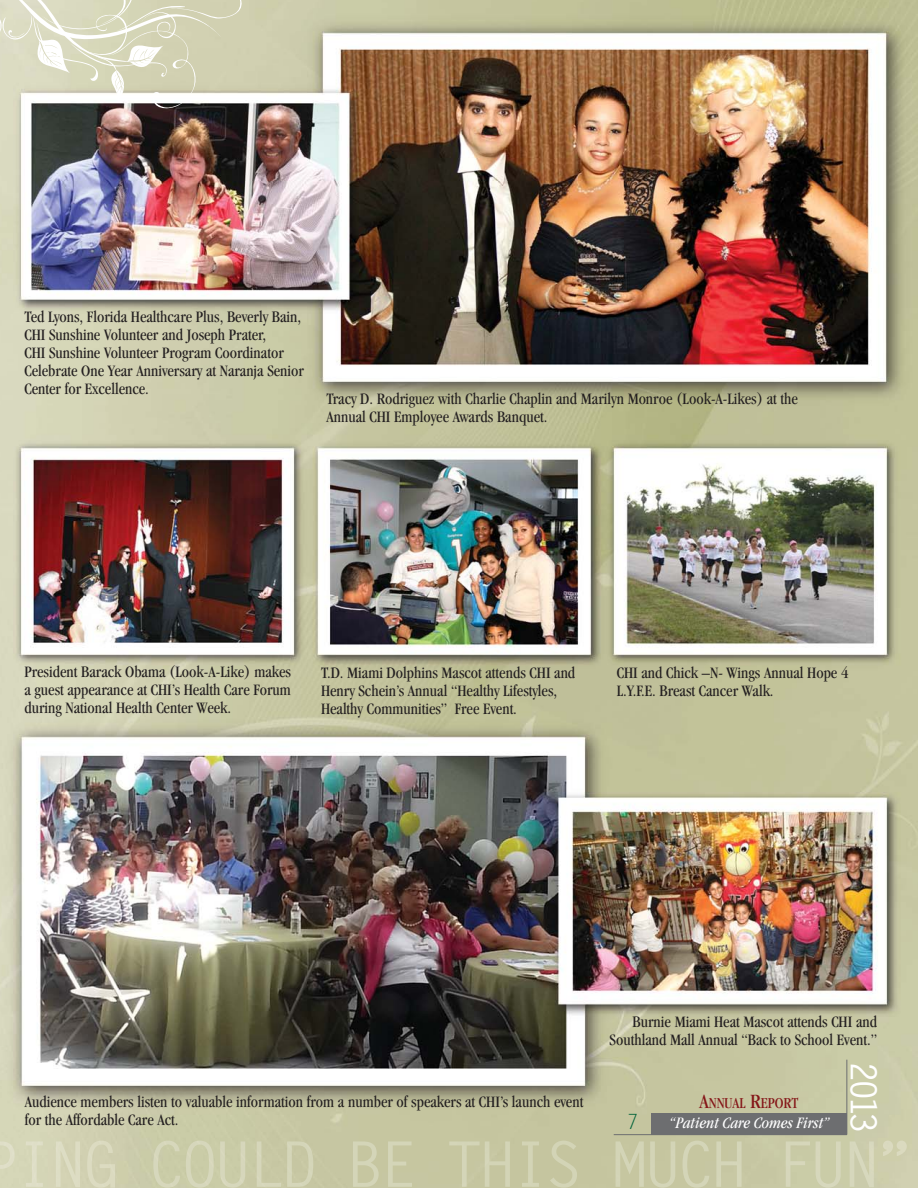
<style>
.page{position:relative;width:918px;height:1188px;background:#fff}
.page>*{position:absolute;margin:0;border:0;box-sizing:border-box;transform-origin:0 0}
.t1{font:700 36px "Letter Gothic";color:#fff}
.t2{font:21px "Letter Gothic";color:#006239}
.t3{font:condensed 16.5px/18px "Garamond";color:#231f20}
.t4{font:italic condensed 16.5px "Garamond";color:#fff}
.t5{font:condensed 15.75px "Garamond";color:#851618}
.s1{font-size:21px}
</style>
<div class="page">
<img style="left:0;top:0;width:918px;height:1188px">
<svg style="left:0;top:0;width:243px;height:108px"></svg>
<hr style="left:614px;top:1134px;width:233px;height:1px;background:#6d6e70">
<hr style="left:846px;top:1060px;width:1px;height:75px;background:#6d6e70">
<div style="left:652px;top:1114px;width:195px;height:21px;background:#6d6e70"></div>
<img style="left:0;top:1141px;width:180px;height:47px">
<p class="t3" style="left:24px;top:309px;width:281px">Ted Lyons, Florida Healthcare Plus, Beverly Bain, CHI Sunshine Volunteer and Joseph Prater,<br>CHI Sunshine Volunteer Program Coordinator Celebrate One Year Anniversary at Naranja Senior Center for Excellence.</p>
<p class="t3" style="left:326px;top:391px;width:473px">Tracy D. Rodriguez with Charlie Chaplin and Marilyn Monroe (Look-A-Likes) at the<br>Annual CHI Employee Awards Banquet.</p>
<p class="t3" style="left:24px;top:664px;width:268px;text-align:justify">President Barack Obama (Look-A-Like) makes a guest appearance at CHI’s Health Care Forum during National Health Center Week.</p>
<p class="t3" style="left:321px;top:665px;width:256px">T.D. Miami Dolphins Mascot attends CHI and<br>Henry Schein’s Annual “Healthy Lifestyles,<br>Healthy Communities” Free Event.</p>
<p class="t3" style="left:617px;top:665px;width:233px">CHI and Chick –N- Wings Annual Hope 4<br>L.Y.F.E. Breast Cancer Walk.</p>
<p class="t3" style="left:25px;top:1094px;width:560px">Audience members listen to valuable information from a number of speakers at CHI’s launch event for the Affordable Care Act.</p>
<p class="t3" style="left:610px;top:1014px;width:269px;text-align:right">Burnie Miami Heat Mascot attends CHI and<br>Southland Mall Annual “Back to School Event.”</p>
<p class="t2" style="left:627px;top:1114px;width:14px">7</p>
<p class="t5" style="left:700px;top:1097px;width:100px"><span class="s1">A</span>NNUAL <span class="s1">R</span>EPORT</p>
<p class="t4" style="left:670px;top:1117px;width:162px">“Patient Care Comes First”</p>
<h1 class="t1" style="left:877px;top:1061px;width:73px;rotate:90deg">2013</h1>
</div>
